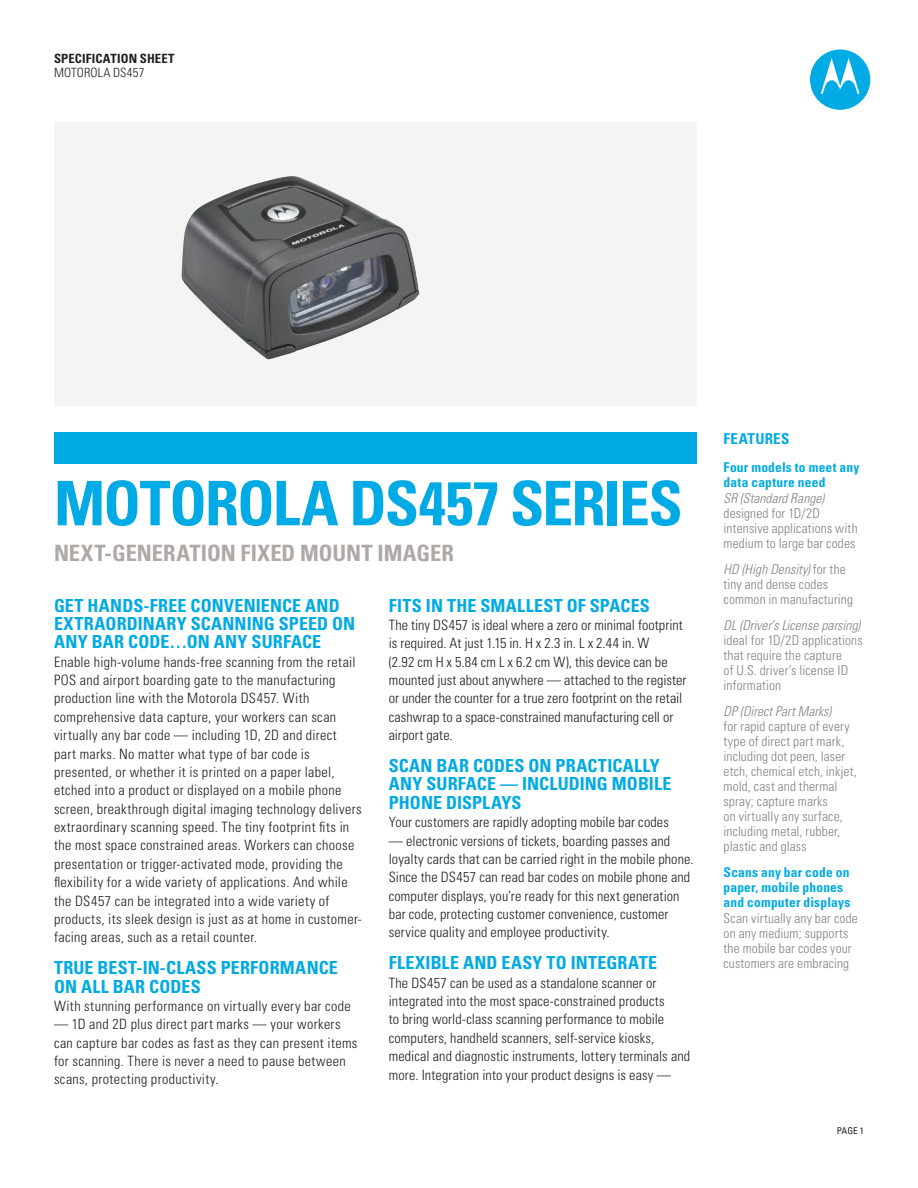
<style>
.page{position:relative;width:918px;height:1188px;background:#fff}
.page>*{position:absolute;margin:0;border:0;box-sizing:border-box;transform-origin:0 0}
.t1{font:700 condensed 61.5px "Univers LT Std";letter-spacing:-.025em;color:#00aae4}
.t2{font:700 condensed 22.5px "Univers LT Std";color:#afa9a6}
.Heading_1{font:700 condensed 18px/18.3px "Univers LT Std";letter-spacing:.01em;color:#00aae4}
.t3{font:700 condensed 15px "Univers LT Std";letter-spacing:.02em;color:#00aae4}
.Body_copy{font:300 condensed 14.25px/18.3px "Univers LT Std";letter-spacing:.015em;color:#231f20}
.Features_body{font:300 condensed 13.5px/15px "Univers LT Std";letter-spacing:.01em;color:#808285}
.Features_heading{font:700 condensed 13.5px/15px "Univers LT Std";letter-spacing:.015em;color:#00aae4}
.t4{font:700 condensed 12.75px/14.2px "Univers LT Std";letter-spacing:.01em;color:#231f20}
.t5{font:condensed 9.3px "Univers LT Std";color:#231f20}
.s1{font-weight:300}
.s2{font-style:italic}
</style>
<div class="page">
<div style="left:810px;top:49px;width:60px;height:61px;background:#00aae4;border-radius:50%"></div>
<svg style="left:821px;top:58px;width:39px;height:36px"></svg>
<div style="left:54px;top:433px;width:643px;height:31px;background:#00aae4"></div>
<div style="left:54px;top:123px;width:643px;height:283px;background:#f4f4f3"></div>
<img style="left:181px;top:176px;width:239px;height:184px">
<p class="t4" style="left:54px;top:52px;width:122px">SPECIFICATION SHEET<br><span class="s1">MOTOROLA DS457</span></p>
<p class="t1" style="left:54px;top:466px;width:630px">MOTOROLA DS457 SERIES</p>
<p class="t2" style="left:54px;top:540px;width:401px">NEXT-GENERATION FIXED MOUNT IMAGER</p>
<p class="Heading_1" style="left:54px;top:596px;width:303px">GET HANDS-FREE CONVENIENCE AND<br>EXTRAORDINARY SCANNING SPEED ON<br>ANY BAR CODE…ON ANY SURFACE</p>
<p class="Body_copy" style="left:54px;top:652px;width:309px">Enable high-volume hands-free scanning from the retail POS and airport boarding gate to the manufacturing production line with the Motorola DS457. With comprehensive data capture, your workers can scan virtually any bar code — including 1D, 2D and direct part marks. No matter what type of bar code is presented, or whether it is printed on a paper label, etched into a product or displayed on a mobile phone screen, breakthrough digital imaging technology delivers extraordinary scanning speed. The tiny footprint fits in the most space constrained areas. Workers can choose presentation or trigger-activated mode, providing the flexibility for a wide variety of applications. And while the DS457 can be integrated into a wide variety of products, its sleek design is just as at home in customer&shy;facing areas, such as a retail counter.</p>
<p class="Heading_1" style="left:54px;top:959px;width:285px">TRUE BEST-IN-CLASS PERFORMANCE<br>ON ALL BAR CODES</p>
<p class="Body_copy" style="left:54px;top:997px;width:298px">With stunning performance on virtually every bar code</p>
<p class="Body_copy" style="left:54px;top:1015px;width:305px">— 1D and 2D plus direct part marks — your workers can capture bar codes as fast as they can present items for scanning. There is never a need to pause between scans, protecting productivity.</p>
<p class="Heading_1" style="left:389px;top:596px;width:263px">FITS IN THE SMALLEST OF SPACES</p>
<p class="Body_copy" style="left:389px;top:616px;width:299px">The tiny DS457 is ideal where a zero or minimal footprint is required. At just 1.15 in. H x 2.3 in. L x 2.44 in. W<br>(2.92 cm H x 5.84 cm L x 6.2 cm W), this device can be mounted just about anywhere — attached to the register or under the counter for a true zero footprint on the retail cashwrap to a space-constrained manufacturing cell or airport gate.</p>
<p class="Heading_1" style="left:389px;top:756px;width:284px">SCAN BAR CODES ON PRACTICALLY<br>ANY SURFACE — INCLUDING MOBILE<br>PHONE DISPLAYS</p>
<p class="Body_copy" style="left:389px;top:813px;width:282px">Your customers are rapidly adopting mobile bar codes</p>
<p class="Body_copy" style="left:389px;top:831px;width:306px">— electronic versions of tickets, boarding passes and loyalty cards that can be carried right in the mobile phone.<br>Since the DS457 can read bar codes on mobile phone and computer displays, you’re ready for this next generation bar code, protecting customer convenience, customer service quality and employee productivity.</p>
<p class="Heading_1" style="left:389px;top:954px;width:270px">FLEXIBLE AND EASY TO INTEGRATE</p>
<p class="Body_copy" style="left:389px;top:973px;width:303px">The DS457 can be used as a standalone scanner or integrated into the most space-constrained products<br>to bring world-class scanning performance to mobile computers, handheld scanners, self-service kiosks, medical and diagnostic instruments, lottery terminals and more. Integration into your product designs is easy —</p>
<p class="t3" style="left:724px;top:429px;width:67px">FEATURES</p>
<p class="Features_heading" style="left:724px;top:460px;width:137px">Four models to meet any data capture need</p>
<p class="Features_body" style="left:724px;top:491px;width:136px"><span class="s2">SR (Standard Range) </span>designed for 1D/2D intensive applications with medium to large bar codes</p>
<p class="Features_body" style="left:724px;top:562px;width:131px"><span class="s2">HD (High Density)</span> for the tiny and dense codes common in manufacturing</p>
<p class="Features_body" style="left:724px;top:618px;width:141px"><span class="s2">DL (Driver’s License parsing) </span>ideal for 1D/2D applications that require the capture<br>of U.S. driver’s license ID information</p>
<p class="Features_body" style="left:724px;top:704px;width:135px"><span class="s2">DP (Direct Part Marks)<br></span>for rapid capture of every type of direct part mark, including dot peen, laser etch, chemical etch, inkjet, mold, cast and thermal spray; capture marks<br>on virtually any surface, including metal, rubber, plastic and glass</p>
<p class="Features_heading" style="left:724px;top:864px;width:128px">Scans any bar code on paper, mobile phones and computer displays</p>
<p class="Features_body" style="left:724px;top:910px;width:136px">Scan virtually any bar code on any medium; supports the mobile bar codes your customers are embracing</p>
<p class="t5" style="left:837px;top:1125px;width:29px">PAGE 1</p>
</div>
